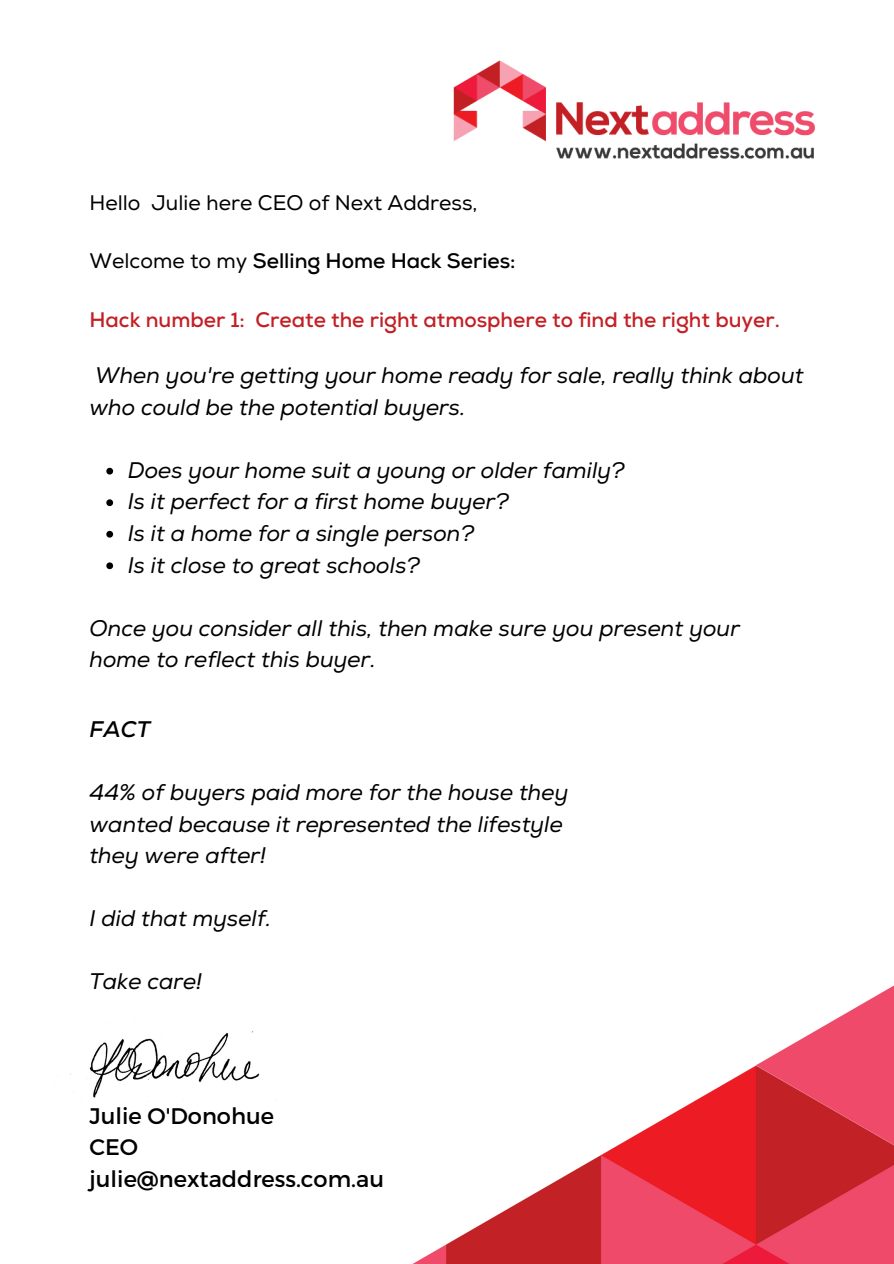
<style>
.page{position:relative;width:894px;height:1264px;background:#fff}
.page>*{position:absolute;margin:0;border:0;box-sizing:border-box;transform-origin:0 0}
.t1{font:italic 22.5px/31.5px "Nexa";color:#000}
.t2{font:22.5px "Montserrat";color:#000}
.t3{font:italic 700 22.5px "Nexa";color:#000}
.t4{font:700 21px "Nexa";color:#c32026}
.t5{font:700 21px "Nexa";color:#000}
.t6{font:21px "Nexa";color:#000}
.s1{font-weight:400}
</style>
<div class="page">
<img style="left:453px;top:60px;width:362px;height:99px">
<img style="left:70px;top:1035px;width:154px;height:63px">
<img style="left:224px;top:986px;width:669px;height:277px">
<svg style="left:106px;top:468px;width:7px;height:6px"></svg>
<svg style="left:106px;top:499px;width:7px;height:7px"></svg>
<svg style="left:106px;top:531px;width:7px;height:6px"></svg>
<svg style="left:106px;top:562px;width:7px;height:7px"></svg>
<p class="t6" style="left:89px;top:190px;width:389px">Hello Julie here CEO of Next Address,</p>
<p class="t5" style="left:89px;top:248px;width:427px"><span class="s1">Welcome to my</span> Selling Home Hack Series:</p>
<p class="t4" style="left:89px;top:307px;width:691px">Hack number 1: Create the right atmosphere to find the right buyer.</p>
<p class="t1" style="left:89px;top:360px;width:715px">When you're getting your home ready for sale, really think about who could be the potential buyers.</p>
<p class="t1" style="left:128px;top:455px;width:498px">Does your home suit a young or older family?</p>
<p class="t1" style="left:128px;top:486px;width:382px">Is it perfect for a first home buyer?</p>
<p class="t1" style="left:128px;top:518px;width:348px">Is it a home for a single person?</p>
<p class="t1" style="left:128px;top:549px;width:294px">Is it close to great schools?</p>
<p class="t1" style="left:89px;top:613px;width:652px">Once you consider all this, then make sure you present your home to reflect this buyer.</p>
<p class="t3" style="left:89px;top:716px;width:62px">FACT</p>
<p class="t1" style="left:89px;top:777px;width:480px">44% of buyers paid more for the house they wanted because it represented the lifestyle they were after!</p>
<p class="t1" style="left:89px;top:903px;width:183px">I did that myself.</p>
<p class="t1" style="left:89px;top:966px;width:114px">Take care!</p>
<p class="t2" style="left:89px;top:1100px;width:186px">Julie O'Donohue</p>
<p class="t2" style="left:89px;top:1132px;width:50px">CEO</p>
<p class="t2" style="left:89px;top:1163px;width:296px">julie@nextaddress.com.au</p>
</div>
